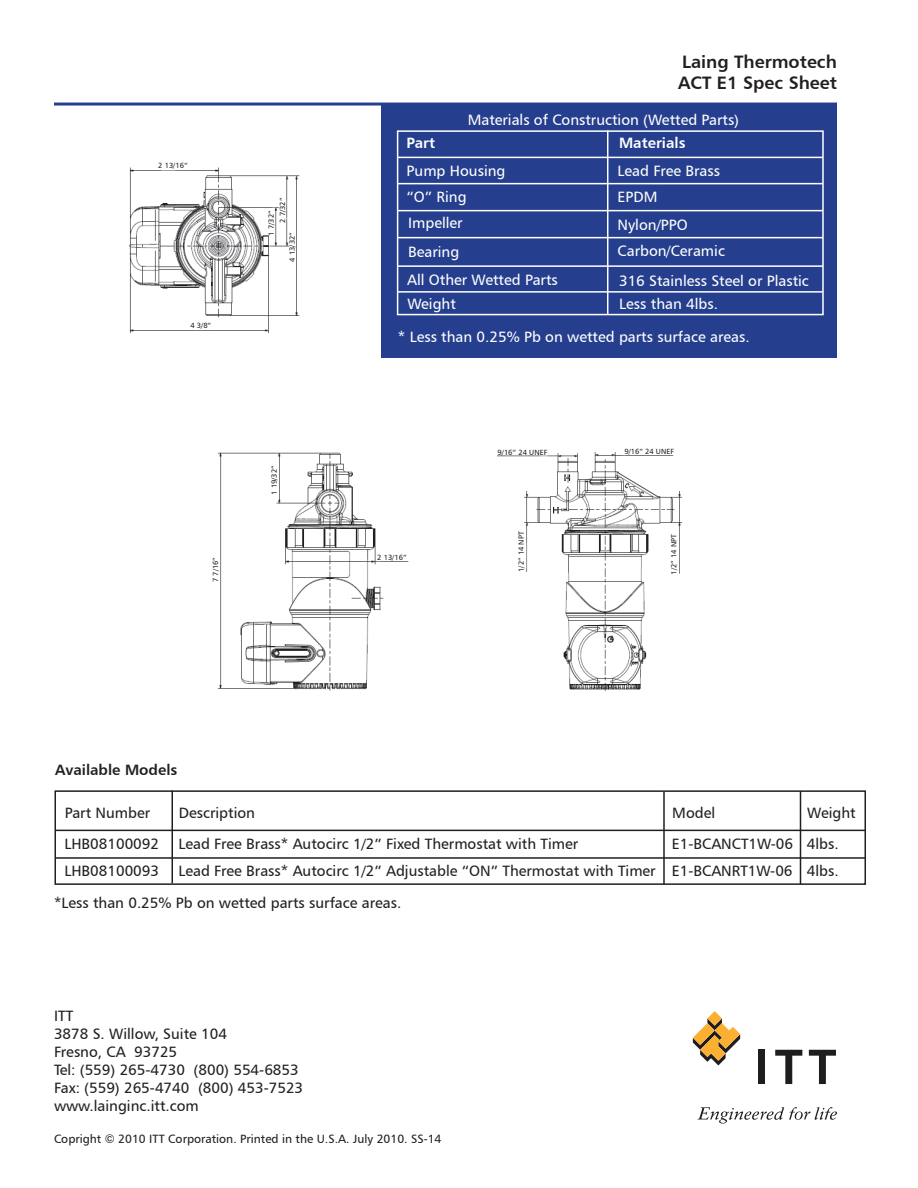
<style>
.page{position:relative;width:918px;height:1188px;background:#fff}
.page>*{position:absolute;margin:0;border:0;box-sizing:border-box;transform-origin:0 0}
.t1{font:18px/21.6px "Humanist 777 BT Bold B";color:#231f20}
.t2{font:15px/18px "Humanist 777 BT Roman B";color:#231f20}
.t3{font:15px/26.2px "Humanist 777 BT Roman B";color:#fff}
.t4{font:15px "Humanist 777 BT Bold B";color:#231f20}
.t5{font:15px "Humanist 777 BT Bold B";color:#fff}
.t6{font:12px "Humanist 777 BT Roman B";color:#231f20}
.t7{font:7.5px/11.2px "Humanist 777 BT Roman B";color:#231f20}
</style>
<div class="page">
<div style="left:381px;top:104px;width:456px;height:253px;background:#253f8e"></div>
<svg style="left:693px;top:1011px;width:47px;height:54px"></svg>
<div style="left:758px;top:1050px;width:7px;height:34px;background:#201d1e"></div>
<svg style="left:775px;top:1050px;width:27px;height:34px"></svg>
<svg style="left:809px;top:1050px;width:27px;height:34px"></svg>
<svg style="left:697px;top:1107px;width:140px;height:17px"></svg>
<div style="left:397px;top:130px;width:427px;height:185px;border:2px solid #fff"></div>
<hr style="left:398px;top:157px;width:425px;height:1px;background:#fff">
<hr style="left:398px;top:183px;width:425px;height:1px;background:#fff">
<hr style="left:398px;top:210px;width:425px;height:1px;background:#fff">
<hr style="left:398px;top:237px;width:425px;height:1px;background:#fff">
<hr style="left:398px;top:265px;width:425px;height:2px;background:#fff">
<hr style="left:607px;top:130px;width:1px;height:184px;background:#fff">
<hr style="left:54px;top:103px;width:783px;height:3px;background:#253f8e">
<img style="left:129px;top:167px;width:171px;height:167px">
<img style="left:218px;top:452px;width:191px;height:239px">
<img style="left:497px;top:452px;width:185px;height:239px">
<div style="left:55px;top:790px;width:811px;height:95px;border:2px solid #231f20"></div>
<hr style="left:172px;top:790px;width:1px;height:93px;background:#231f20">
<hr style="left:55px;top:830px;width:810px;height:1px;background:#231f20">
<hr style="left:55px;top:857px;width:810px;height:2px;background:#231f20">
<hr style="left:663px;top:791px;width:2px;height:93px;background:#231f20">
<hr style="left:800px;top:791px;width:1px;height:93px;background:#231f20">
<hr style="left:398px;top:291px;width:425px;height:2px;background:#fff">
<p class="t7" style="left:158px;top:160px;width:31px">2 13/16”</p>
<p class="t7" style="left:190px;top:319px;width:22px">4 3/8”</p>
<p class="t7" style="left:265px;top:223px;width:27px;text-indent:-13px;rotate:-90deg">1 7/32”<br>2 7/32”</p>
<p class="t7" style="left:286px;top:262px;width:31px;rotate:-90deg">4 13/32”</p>
<p class="t7" style="left:210px;top:582px;width:27px;rotate:-90deg">7 7/16”</p>
<p class="t7" style="left:268px;top:495px;width:31px;rotate:-90deg">1 19/32”</p>
<p class="t1" style="left:678px;top:50px;width:160px">Laing Thermotech<br>ACT E1 Spec Sheet</p>
<p class="t3" style="left:468px;top:107px;width:273px">Materials of Construction (Wetted Parts)</p>
<p class="t5" style="left:407px;top:133px;width:30px">Part</p>
<p class="t3" style="left:407px;top:157px;width:100px">Pump Housing “O” Ring<br>Impeller</p>
<p class="t3" style="left:407px;top:237px;width:152px;line-height:28.5px">Bearing<br>All Other Wetted Parts</p>
<p class="t5" style="left:619px;top:133px;width:68px">Materials</p>
<p class="t3" style="left:618px;top:157px;width:104px">Lead Free Brass<br>EPDM</p>
<p class="t3" style="left:618px;top:211px;width:109px">Nylon/PPO<br>Carbon/Ceramic</p>
<p class="t3" style="left:619px;top:267px;width:191px">316 Stainless Steel or Plastic</p>
<p class="t3" style="left:407px;top:291px;width:50px">Weight</p>
<p class="t3" style="left:619px;top:291px;width:100px">Less than 4lbs.</p>
<p class="t3" style="left:398px;top:323px;width:353px">* Less than 0.25% Pb on wetted parts surface areas.</p>
<p class="t7" style="left:377px;top:551px;width:31px">2 13/16”</p>
<p class="t7" style="left:498px;top:446px;width:51px">9/16” 24 UNEF</p>
<p class="t7" style="left:624px;top:446px;width:51px">9/16” 24 UNEF</p>
<p class="t7" style="left:516px;top:572px;width:42px;rotate:-90deg">1/2” 14 NPT</p>
<p class="t7" style="left:668px;top:574px;width:42px;rotate:-90deg">1/2” 14 NPT</p>
<p class="t4" style="left:55px;top:760px;width:124px">Available Models</p>
<p class="t2" style="left:65px;top:804px;width:87px">Part Number</p>
<p class="t2" style="left:179px;top:804px;width:78px">Description</p>
<p class="t2" style="left:672px;top:804px;width:44px">Model</p>
<p class="t2" style="left:807px;top:804px;width:50px">Weight</p>
<p class="t2" style="left:64px;top:834px;width:96px">LHB08100092</p>
<p class="t2" style="left:178px;top:834px;width:401px">Lead Free Brass* Autocirc 1/2” Fixed Thermostat with Timer</p>
<p class="t2" style="left:672px;top:834px;width:168px">E1-BCANCT1W-06 4lbs.</p>
<p class="t2" style="left:64px;top:861px;width:96px">LHB08100093</p>
<p class="t2" style="left:54px;top:854px;width:786px;line-height:32.4px;text-indent:124px">Lead Free Brass* Autocirc 1/2” Adjustable “ON” Thermostat with Timer E1-BCANRT1W-06 4lbs. *Less than 0.25% Pb on wetted parts surface areas.</p>
<p class="t2" style="left:54px;top:1006px;width:251px">ITT<br>3878 S. Willow, Suite 104<br>Fresno, CA 93725<br>Tel: (559) 265-4730 (800) 554-6853<br>Fax: (559) 265-4740 (800) 453-7523 www.lainginc.itt.com</p>
<p class="t6" style="left:54px;top:1132px;width:389px">Copright © 2010 ITT Corporation. Printed in the U.S.A. July 2010. SS-14</p>
</div>
